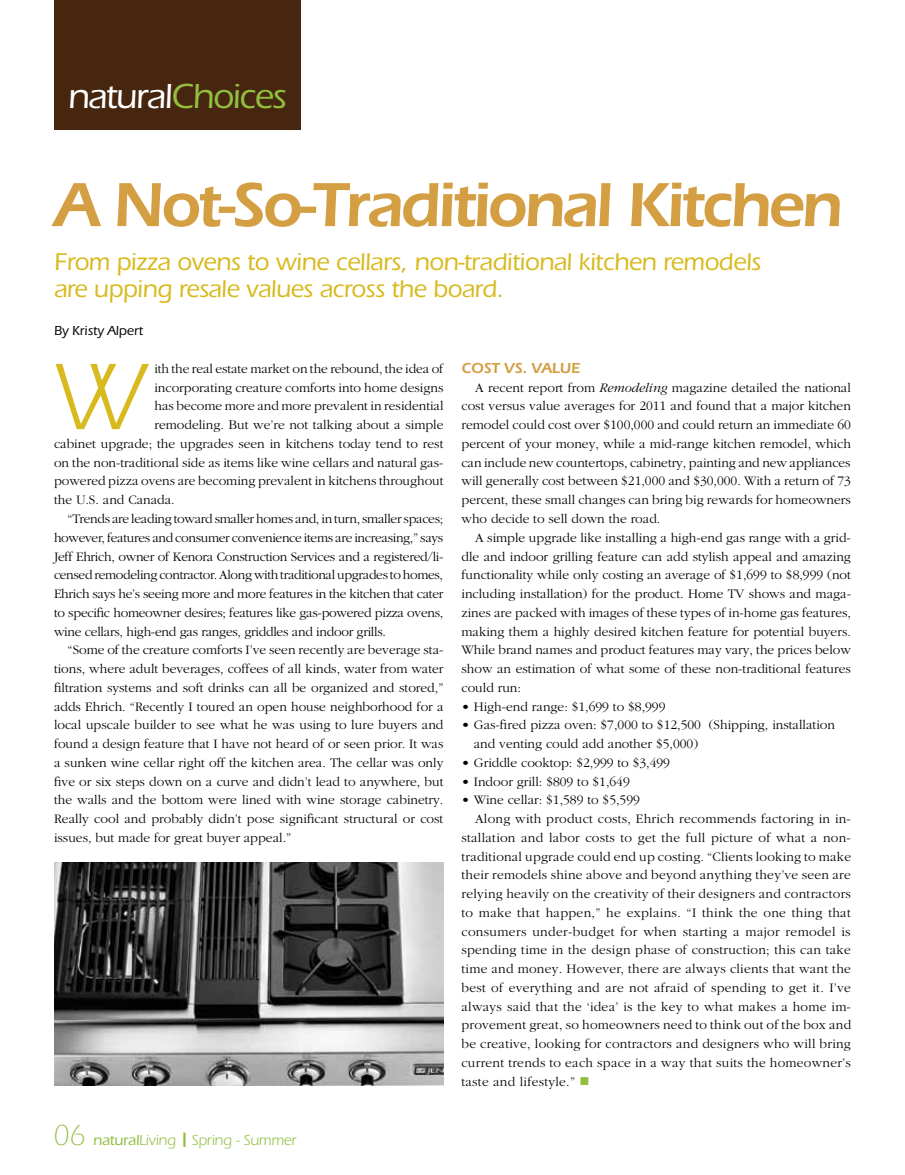
<style>
.page{position:relative;width:905px;height:1175px;background:#fff}
.page>*{position:absolute;margin:0;border:0;box-sizing:border-box;transform-origin:0 0}
.t1{font:97.8px "Itc Eras";color:#d8ba1f}
.t2{font:600 64.35px "Itc Eras";letter-spacing:-.05em;color:#d49f43}
.t3{font:500 36px "Itc Eras";letter-spacing:-.04em;color:#fff}
.t4{font:500 25.2px/27px "Itc Eras";letter-spacing:-.02em;color:#d8ba1f}
.t5{font:15px "Itc Eras";letter-spacing:-.01em;color:#91be3e}
.t6{font:600 15px "Itc Eras";color:#d49f43}
.t7{font:300 13.5px/18.8px "Garamond";color:#000;text-align:justify}
.t8{font:300 13.5px "Garamond";letter-spacing:.02em;color:#000}
.t9{font:300 13.5px "Garamond";letter-spacing:-.02em;color:#000}
.t10{font:300 13.5px "Garamond";letter-spacing:-.025em;color:#000}
.t11{font:300 13.5px "Garamond";letter-spacing:.025em;color:#000}
.t12{font:500 13.5px "Itc Eras";color:#000}
.s1{color:#91be3e}
.s2{font-weight:300;font-size:30px}
.s3{font-weight:500}
.s4{font-style:italic}
</style>
<div class="page">
<div style="left:54px;top:0;width:247px;height:129px;background:#46260e"></div>
<img style="left:54px;top:863px;width:389px;height:222px">
<h3 class="t3" style="left:68px;top:76px;width:220px">natural<span class="s1">Choices</span></h3>
<h2 class="t2" style="left:54px;top:168px;width:789px">A Not-So-Traditional Kitchen</h2>
<h3 class="t4" style="left:54px;top:249px;width:708px">From pizza ovens to wine cellars, non-traditional kitchen remodels are upping resale values across the board.</h3>
<p class="t12" style="left:54px;top:323px;width:91px">By Kristy Alpert</p>
<h1 class="t1" style="left:54px;top:343px;width:92px">W</h1>
<p class="t7" style="left:154px;top:359px;width:290px">ith the real estate market on the rebound, the idea of</p>
<p class="t7" style="left:154px;top:378px;width:290px">incorporating creature comforts into home designs</p>
<p class="t7" style="left:154px;top:397px;width:291px">has become more and more prevalent in residential</p>
<p class="t7" style="left:154px;top:416px;width:290px">remodeling. But we’re not talking about a simple</p>
<p class="t7" style="left:54px;top:434px;width:391px">cabinet upgrade; the upgrades seen in kitchens today tend to rest</p>
<p class="t7" style="left:54px;top:453px;width:391px">on the non-traditional side as items like wine cellars and natural gas-</p>
<p class="t7" style="left:54px;top:472px;width:391px">powered pizza ovens are becoming prevalent in kitchens throughout</p>
<p class="t7" style="left:54px;top:491px;width:122px">the U.S. and Canada.</p>
<p class="t10" style="left:68px;top:511px;width:377px">“Trends are leading toward smaller homes and, in turn, smaller spaces;</p>
<p class="t10" style="left:54px;top:530px;width:391px">however, features and consumer convenience items are increasing,” says</p>
<p class="t9" style="left:54px;top:549px;width:391px">Jeff Ehrich, owner of Kenora Construction Services and a registered/li-</p>
<p class="t10" style="left:54px;top:568px;width:390px">censed remodeling contractor. Along with traditional upgrades to homes,</p>
<p class="t9" style="left:54px;top:586px;width:391px">Ehrich says he’s seeing more and more features in the kitchen that cater</p>
<p class="t9" style="left:54px;top:605px;width:391px">to specific homeowner desires; features like gas-powered pizza ovens,</p>
<p class="t9" style="left:54px;top:624px;width:333px">wine cellars, high-end gas ranges, griddles and indoor grills.</p>
<p class="t7" style="left:68px;top:641px;width:377px">“Some of the creature comforts I’ve seen recently are beverage sta-</p>
<p class="t7" style="left:54px;top:659px;width:391px">tions, where adult beverages, coffees of all kinds, water from water</p>
<p class="t7" style="left:54px;top:678px;width:391px">filtration systems and soft drinks can all be organized and stored,”</p>
<p class="t7" style="left:54px;top:697px;width:391px">adds Ehrich. “Recently I toured an open house neighborhood for a</p>
<p class="t7" style="left:54px;top:716px;width:391px">local upscale builder to see what he was using to lure buyers and</p>
<p class="t7" style="left:54px;top:734px;width:391px">found a design feature that I have not heard of or seen prior. It was</p>
<p class="t7" style="left:54px;top:753px;width:391px">a sunken wine cellar right off the kitchen area. The cellar was only</p>
<p class="t7" style="left:54px;top:772px;width:391px">five or six steps down on a curve and didn’t lead to anywhere, but</p>
<p class="t7" style="left:54px;top:791px;width:391px">the walls and the bottom were lined with wine storage cabinetry.</p>
<p class="t7" style="left:54px;top:809px;width:391px">Really cool and probably didn’t pose significant structural or cost</p>
<p class="t7" style="left:54px;top:828px;width:239px">issues, but made for great buyer appeal.”</p>
<p class="t5" style="left:53px;top:1131px;width:245px"><span class="s2">06</span> <span class="s3">natural</span>Living ❙ Spring - Summer</p>
<p class="t6" style="left:461px;top:359px;width:120px">Cost Vs. Value</p>
<p class="t7" style="left:461px;top:378px;width:391px;text-indent:14px">A recent report from <span class="s4">Remodeling</span> magazine detailed the national cost versus value averages for 2011 and found that a major kitchen remodel could cost over $100,000 and could return an immediate 60 percent of your money, while a mid-range kitchen remodel, which can include new countertops, cabinetry, painting and new appliances will generally cost between $21,000 and $30,000. With a return of 73 percent, these small changes can bring big rewards for homeowners who decide to sell down the road.</p>
<p class="t7" style="left:461px;top:528px;width:391px;text-indent:14px">A simple upgrade like installing a high-end gas range with a grid&shy;dle and indoor grilling feature can add stylish appeal and amazing functionality while only costing an average of $1,699 to $8,999 (not including installation) for the product. Home TV shows and maga&shy;zines are packed with images of these types of in-home gas features, making them a highly desired kitchen feature for potential buyers.<br>While brand names and product features may vary, the prices below show an estimation of what some of these non-traditional features could run:</p>
<p class="t7" style="left:461px;top:697px;width:205px">• High-end range: $1,699 to $8,999</p>
<p class="t7" style="left:474px;top:716px;width:363px;text-indent:-12px">• Gas-fired pizza oven: $7,000 to $12,500 (Shipping, installation and venting could add another $5,000)</p>
<p class="t7" style="left:461px;top:753px;width:210px">• Griddle cooktop: $2,999 to $3,499</p>
<p class="t7" style="left:461px;top:772px;width:170px">• Indoor grill: $809 to $1,649</p>
<p class="t7" style="left:461px;top:791px;width:180px">• Wine cellar: $1,589 to $5,599</p>
<p class="t8" style="left:475px;top:811px;width:377px">Along with product costs, Ehrich recommends factoring in in-</p>
<p class="t8" style="left:461px;top:830px;width:391px">stallation and labor costs to get the full picture of what a non-</p>
<p class="t7" style="left:461px;top:847px;width:391px">traditional upgrade could end up costing. “Clients looking to make</p>
<p class="t8" style="left:461px;top:868px;width:391px">their remodels shine above and beyond anything they’ve seen are</p>
<p class="t8" style="left:461px;top:886px;width:391px">relying heavily on the creativity of their designers and contractors</p>
<p class="t11" style="left:461px;top:905px;width:391px">to make that happen,” he explains. “I think the one thing that</p>
<p class="t11" style="left:461px;top:924px;width:390px">consumers under-budget for when starting a major remodel is</p>
<p class="t8" style="left:461px;top:943px;width:391px">spending time in the design phase of construction; this can take</p>
<p class="t8" style="left:461px;top:961px;width:391px">time and money. However, there are always clients that want the</p>
<p class="t8" style="left:461px;top:980px;width:391px">best of everything and are not afraid of spending to get it. I’ve</p>
<p class="t8" style="left:461px;top:999px;width:391px">always said that the ‘idea’ is the key to what makes a home im-</p>
<p class="t8" style="left:461px;top:1018px;width:391px">provement great, so homeowners need to think out of the box and</p>
<p class="t8" style="left:461px;top:1036px;width:391px">be creative, looking for contractors and designers who will bring</p>
<p class="t8" style="left:461px;top:1055px;width:391px">current trends to each space in a way that suits the homeowner’s</p>
<p class="t8" style="left:461px;top:1074px;width:130px">taste and lifestyle.” <span class="s1">■</span></p>
</div>
